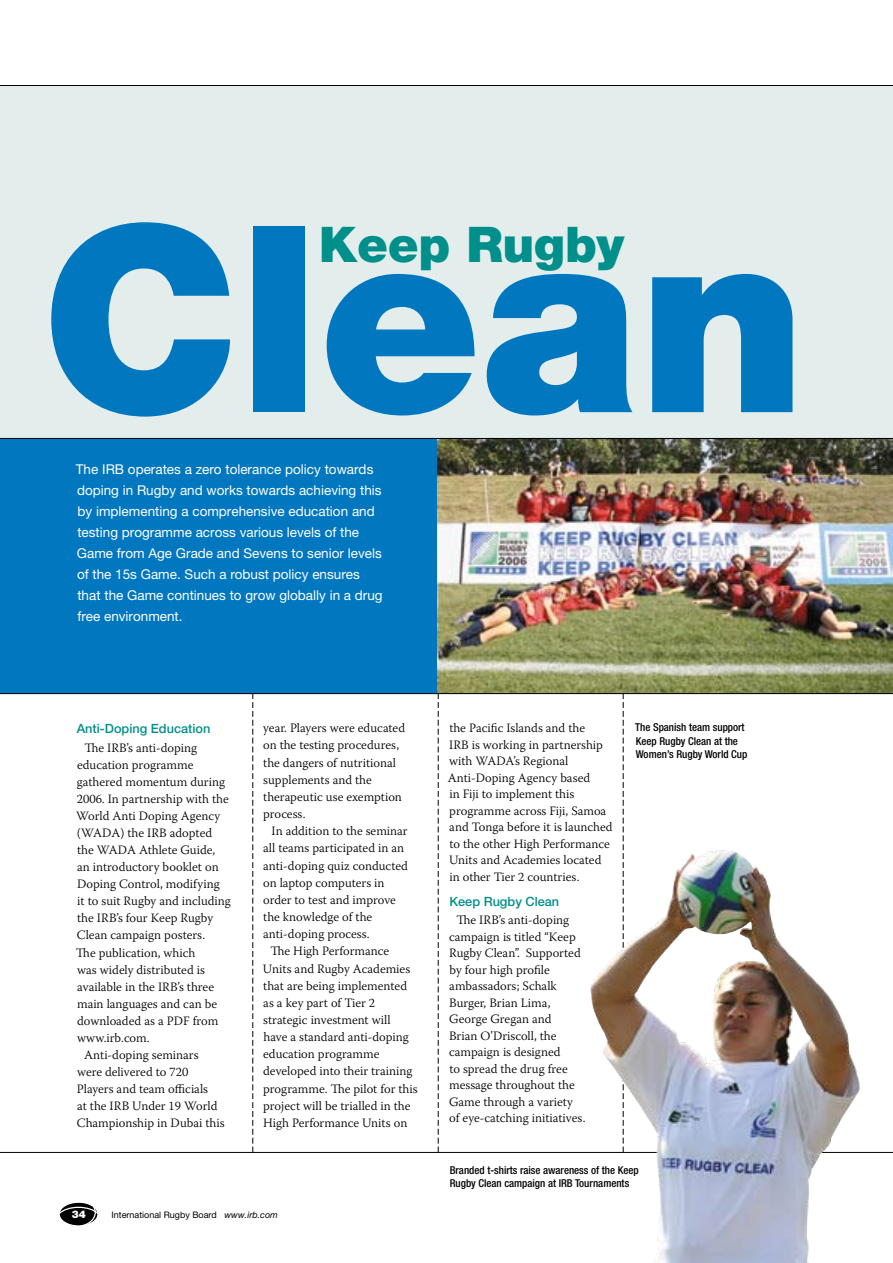
<style>
.page{position:relative;width:893px;height:1263px;background:#fff}
.page>*{position:absolute;margin:0;border:0;box-sizing:border-box;transform-origin:0 0}
.t1{font:900 259.8px "Helvetica Neue";letter-spacing:-.005em;color:#0077bf}
.t2{font:900 49.2px "Helvetica Neue";letter-spacing:-.005em;color:#008f8a}
.t3{font:13.5px/21px "Helvetica Neue";color:#fff}
.t4{font:300 12.75px/16.5px "Warnock Pro";color:#000}
.t5{font:500 12.75px "Helvetica Neue";color:#008f8a}
.t6{font:500 condensed 10.8px/13.5px "Helvetica Neue";color:#000}
.t7{font:900 10.5px "Helvetica Neue";color:#fff}
.t8{font:9px "Helvetica Neue";color:#000}
.s1{font-style:italic}
</style>
<div class="page">
<div style="left:0;top:85px;width:893px;height:361px;background:#e3eeec"></div>
<div style="left:0;top:438px;width:893px;height:255px;background:#0077bf"></div>
<img style="left:438px;top:439px;width:455px;height:254px">
<svg style="left:59px;top:1202px;width:39px;height:24px"></svg>
<div style="left:59px;top:1201px;width:40px;height:25px;border:1px solid #fff;border-radius:50%"></div>
<svg style="left:59px;top:1204px;width:40px;height:22px"></svg>
<hr style="left:0;top:85px;width:893px;height:1px;background:#000">
<svg style="left:623px;top:694px;width:1px;height:153px"></svg>
<svg style="left:438px;top:694px;width:1px;height:458px"></svg>
<svg style="left:253px;top:694px;width:1px;height:458px"></svg>
<hr style="left:0;top:438px;width:893px;height:1px;background:#000">
<hr style="left:0;top:693px;width:893px;height:1px;background:#000">
<hr style="left:0;top:1152px;width:893px;height:1px;background:#000">
<img style="left:590px;top:847px;width:270px;height:416px">
<h1 class="t1" style="left:42px;top:165px;width:766px">Clean</h1>
<h2 class="t2" style="left:319px;top:215px;width:307px">Keep Rugby</h2>
<p class="t3" style="left:76px;top:459px;width:308px">The IRB operates a zero tolerance policy towards doping in Rugby and works towards achieving this by implementing a comprehensive education and testing programme across various levels of the Game from Age Grade and Sevens to senior levels of the 15s Game. Such a robust policy ensures that the Game continues to grow globally in a drug free environment.</p>
<p class="t5" style="left:77px;top:721px;width:135px">Anti-Doping Education</p>
<p class="t4" style="left:84px;top:739px;width:114px">The IRB’s anti-doping</p>
<p class="t4" style="left:77px;top:756px;width:118px">education programme</p>
<p class="t4" style="left:77px;top:773px;width:150px">gathered momentum during</p>
<p class="t4" style="left:77px;top:790px;width:153px">2006. In partnership with the</p>
<p class="t4" style="left:76px;top:807px;width:146px">World Anti Doping Agency</p>
<p class="t4" style="left:77px;top:824px;width:137px">(WADA) the IRB adopted</p>
<p class="t4" style="left:77px;top:842px;width:139px">the WADA Athlete Guide,</p>
<p class="t4" style="left:77px;top:859px;width:143px">an introductory booklet on</p>
<p class="t4" style="left:77px;top:876px;width:144px">Doping Control, modifying</p>
<p class="t4" style="left:77px;top:893px;width:155px">it to suit Rugby and including</p>
<p class="t4" style="left:77px;top:910px;width:138px">the IRB’s four Keep Rugby</p>
<p class="t4" style="left:77px;top:927px;width:130px">Clean campaign posters.</p>
<p class="t4" style="left:76px;top:944px;width:121px">The publication, which</p>
<p class="t4" style="left:77px;top:961px;width:130px">was widely distributed is</p>
<p class="t4" style="left:77px;top:978px;width:138px">available in the IRB’s three</p>
<p class="t4" style="left:77px;top:995px;width:142px">main languages and can be</p>
<p class="t4" style="left:77px;top:1012px;width:143px">downloaded as a PDF from</p>
<p class="t4" style="left:77px;top:1029px;width:74px">www.irb.com.</p>
<p class="t4" style="left:84px;top:1046px;width:116px">Anti-doping seminars</p>
<p class="t4" style="left:77px;top:1063px;width:113px">were delivered to 720</p>
<p class="t4" style="left:77px;top:1080px;width:133px">Players and team officials</p>
<p class="t4" style="left:77px;top:1097px;width:142px">at the IRB Under 19 World</p>
<p class="t4" style="left:77px;top:1114px;width:149px">Championship in Dubai this</p>
<p class="t4" style="left:263px;top:719px;width:144px;line-height:17.1px">year. Players were educated on the testing procedures, the dangers of nutritional supplements and the therapeutic use exemption process.</p>
<p class="t4" style="left:272px;top:822px;width:138px">In addition to the seminar</p>
<p class="t4" style="left:263px;top:840px;width:143px">all teams participated in an</p>
<p class="t4" style="left:263px;top:857px;width:146px">anti-doping quiz conducted</p>
<p class="t4" style="left:263px;top:874px;width:123px">on laptop computers in</p>
<p class="t4" style="left:263px;top:891px;width:134px">order to test and improve</p>
<p class="t4" style="left:263px;top:908px;width:110px">the knowledge of the</p>
<p class="t4" style="left:263px;top:925px;width:108px">anti-doping process.</p>
<p class="t4" style="left:270px;top:943px;width:120px">The High Performance</p>
<p class="t4" style="left:263px;top:960px;width:149px">Units and Rugby Academies</p>
<p class="t4" style="left:263px;top:977px;width:145px">that are being implemented</p>
<p class="t4" style="left:263px;top:994px;width:113px">as a key part of Tier 2</p>
<p class="t4" style="left:263px;top:1011px;width:129px">strategic investment will</p>
<p class="t4" style="left:263px;top:1028px;width:147px">have a standard anti-doping</p>
<p class="t4" style="left:263px;top:1045px;width:118px">education programme</p>
<p class="t4" style="left:263px;top:1063px;width:151px">developed into their training</p>
<p class="t4" style="left:263px;top:1080px;width:156px">programme. The pilot for this</p>
<p class="t4" style="left:263px;top:1097px;width:149px">project will be trialled in the</p>
<p class="t4" style="left:263px;top:1114px;width:146px">High Performance Units on</p>
<p class="t7" style="left:72px;top:1208px;width:8px">34</p>
<p class="t8" style="left:112px;top:1209px;width:168px">International Rugby Board <span class="s1">www.irb.com</span></p>
<p class="t4" style="left:448px;top:720px;width:166px">the Pacific Islands and the<br>IRB is working in partnership with WADA’s Regional<br>Anti-Doping Agency based<br>in Fiji to implement this programme across Fiji, Samoa and Tonga before it is launched to the other High Performance<br>Units and Academies located in other Tier 2 countries.</p>
<p class="t5" style="left:449px;top:894px;width:111px">Keep Rugby Clean</p>
<p class="t4" style="left:449px;top:912px;width:138px;text-indent:7px">The IRB’s anti-doping campaign is titled “Keep<br>Rugby Clean”. Supported by four high profile ambassadors; Schalk<br>Burger, Brian Lima,<br>George Gregan and<br>Brian O’Driscoll, the campaign is designed<br>to spread the drug free message throughout the<br>Game through a variety of eye-catching initiatives.</p>
<p class="t6" style="left:635px;top:721px;width:114px">The Spanish team support<br>Keep Rugby Clean at the<br>Women’s Rugby World Cup</p>
<p class="t6" style="left:450px;top:1163px;width:190px">Branded t-shirts raise awareness of the Keep<br>Rugby Clean campaign at IRB Tournaments</p>
</div>
